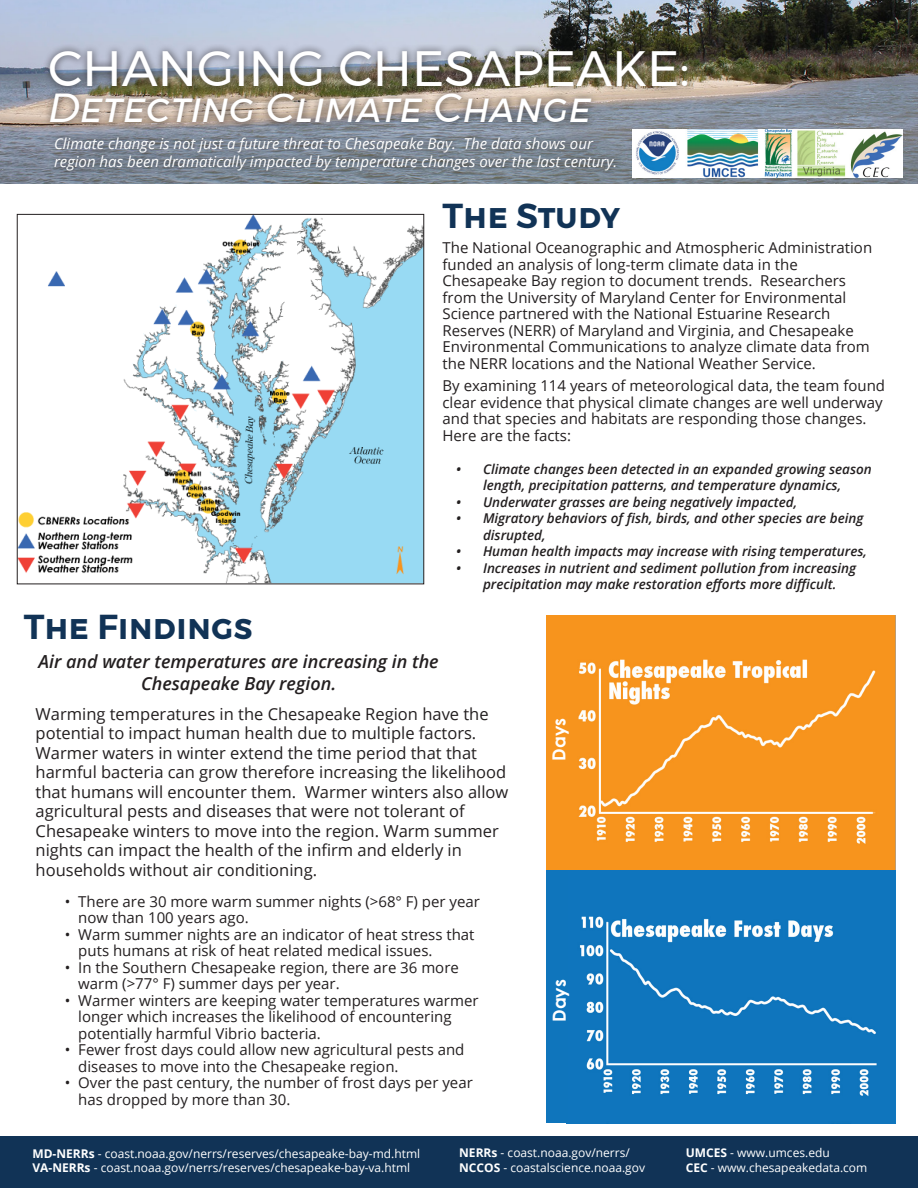
<style>
.page{position:relative;width:918px;height:1188px;background:#fff}
.page>*{position:absolute;margin:0;border:0;box-sizing:border-box;transform-origin:0 0}
.t1{font:49.5px "Montserrat";color:#fff}
.t2{font:italic 40.5px "Montserrat";color:#fff}
.t3{font:600 34.5px "Montserrat";color:#113356}
.t4{font:italic 600 18px/21.6px "Open Sans";color:#231f20;text-align:center}
.t5{font:700 18px "Century Gothic";color:#fff}
.t6{font:16.5px/19.5px "Open Sans";color:#231f20}
.t7{font:15px/16.5px "Open Sans";color:#231f20}
.t8{font:italic 15px/18px "Open Sans";color:#fff}
.t9{font:italic 600 13.5px/16.5px "Open Sans";color:#231f20;text-align:center}
.t10{font:12px "Open Sans";color:#fff}
.s1{font-weight:700}
</style>
<div class="page">
<img style="left:0;top:0;width:918px;height:184px">
<div style="left:43px;top:44px;width:653px;height:87px;background:#231f20;opacity:.75"></div>
<img style="left:633px;top:129px;width:269px;height:48px">
<div style="left:0;top:1137px;width:918px;height:51px;background:#113356"></div>
<img style="left:568px;top:616px;width:327px;height:255px">
<img style="left:568px;top:871px;width:327px;height:252px">
<div style="left:546px;top:616px;width:22px;height:257px;background:#f7941d"></div>
<div style="left:546px;top:870px;width:22px;height:253px;background:#0f75bc"></div>
<div style="left:48px;top:130px;width:576px;height:49px;background:#231f20;opacity:.75"></div>
<img style="left:19px;top:216px;width:403px;height:366px">
<div style="left:17px;top:214px;width:407px;height:370px;border:1px solid #231f20"></div>
<p class="t1" style="left:48px;top:30px;width:643px">CHANGING CHESAPEAKE:</p>
<p class="t2" style="left:48px;top:76px;width:545px">Detecting Climate Change</p>
<p class="t8" style="left:54px;top:134px;width:565px">Climate change is not just a future threat to Chesapeake Bay. The data shows our region has been dramatically impacted by temperature changes over the last century.</p>
<p class="t3" style="left:442px;top:188px;width:179px">The Study</p>
<p class="t3" style="left:24px;top:599px;width:231px">The Findings</p>
<p class="t7" style="left:442px;top:239px;width:431px">The National Oceanographic and Atmospheric Administration funded an analysis of long-term climate data in the Chesapeake Bay region to document trends. Researchers from the University of Maryland Center for Environmental Science partnered with the National Estuarine Research Reserves (NERR) of Maryland and Virginia, and Chesapeake Environmental Communications to analyze climate data from the NERR locations and the National Weather Service.</p>
<p class="t7" style="left:442px;top:377px;width:444px">By examining 114 years of meteorological data, the team found clear evidence that physical climate changes are well underway and that species and habitats are responding those changes.<br>Here are the facts:</p>
<p class="t9" style="left:456px;top:460px;width:417px">• Climate changes been detected in an expanded growing season length, precipitation patterns, and temperature dynamics,</p>
<p class="t9" style="left:456px;top:493px;width:343px">• Underwater grasses are being negatively impacted,</p>
<p class="t9" style="left:483px;top:510px;width:382px;text-align:left;text-indent:-27px">• Migratory behaviors of fish, birds, and other species are being disrupted,</p>
<p class="t9" style="left:456px;top:543px;width:413px">• Human health impacts may increase with rising temperatures,</p>
<p class="t9" style="left:456px;top:559px;width:402px">• Increases in nutrient and sediment pollution from increasing precipitation may make restoration efforts more difficult.</p>
<p class="t4" style="left:39px;top:651px;width:402px">Air and water temperatures are increasing in the<br>Chesapeake Bay region.</p>
<p class="t6" style="left:36px;top:704px;width:474px">Warming temperatures in the Chesapeake Region have the potential to impact human health due to multiple factors.<br>Warmer waters in winter extend the time period that that harmful bacteria can grow therefore increasing the likelihood that humans will encounter them. Warmer winters also allow agricultural pests and diseases that were not tolerant of Chesapeake winters to move into the region. Warm summer nights can impact the health of the infirm and elderly in households without air conditioning.</p>
<p class="t5" style="left:548px;top:761px;width:44px;rotate:-90deg">Days</p>
<p class="t7" style="left:78px;top:892px;width:403px;text-indent:-14px">• There are 30 more warm summer nights (&gt;68° F) per year now than 100 years ago.</p>
<p class="t7" style="left:78px;top:925px;width:398px;text-indent:-14px">• Warm summer nights are an indicator of heat stress that puts humans at risk of heat related medical issues.</p>
<p class="t7" style="left:78px;top:958px;width:382px;text-indent:-14px">• In the Southern Chesapeake region, there are 36 more warm (&gt;77° F) summer days per year.</p>
<p class="t7" style="left:78px;top:991px;width:402px;text-indent:-14px">• Warmer winters are keeping water temperatures warmer longer which increases the likelihood of encountering potentially harmful Vibrio bacteria.</p>
<p class="t7" style="left:78px;top:1041px;width:388px;text-indent:-14px">• Fewer frost days could allow new agricultural pests and diseases to move into the Chesapeake region.</p>
<p class="t7" style="left:78px;top:1074px;width:396px;text-indent:-14px">• Over the past century, the number of frost days per year has dropped by more than 30.</p>
<p class="t5" style="left:548px;top:1022px;width:44px;rotate:-90deg">Days</p>
<p class="t10" style="left:32px;top:1145px;width:389px"><span class="s1">MD-NERRs</span> - coast.noaa.gov/nerrs/reserves/chesapeake-bay-md.html</p>
<p class="t10" style="left:32px;top:1159px;width:379px"><span class="s1">VA-NERRs</span> - coast.noaa.gov/nerrs/reserves/chesapeake-bay-va.html</p>
<p class="t10" style="left:459px;top:1145px;width:172px"><span class="s1">NERRs</span> - coast.noaa.gov/nerrs/</p>
<p class="t10" style="left:459px;top:1159px;width:187px"><span class="s1">NCCOS</span> - coastalscience.noaa.gov</p>
<p class="t10" style="left:686px;top:1145px;width:146px"><span class="s1">UMCES</span> - www.umces.edu</p>
<p class="t10" style="left:686px;top:1159px;width:183px"><span class="s1">CEC</span> - www.chesapeakedata.com</p>
</div>
